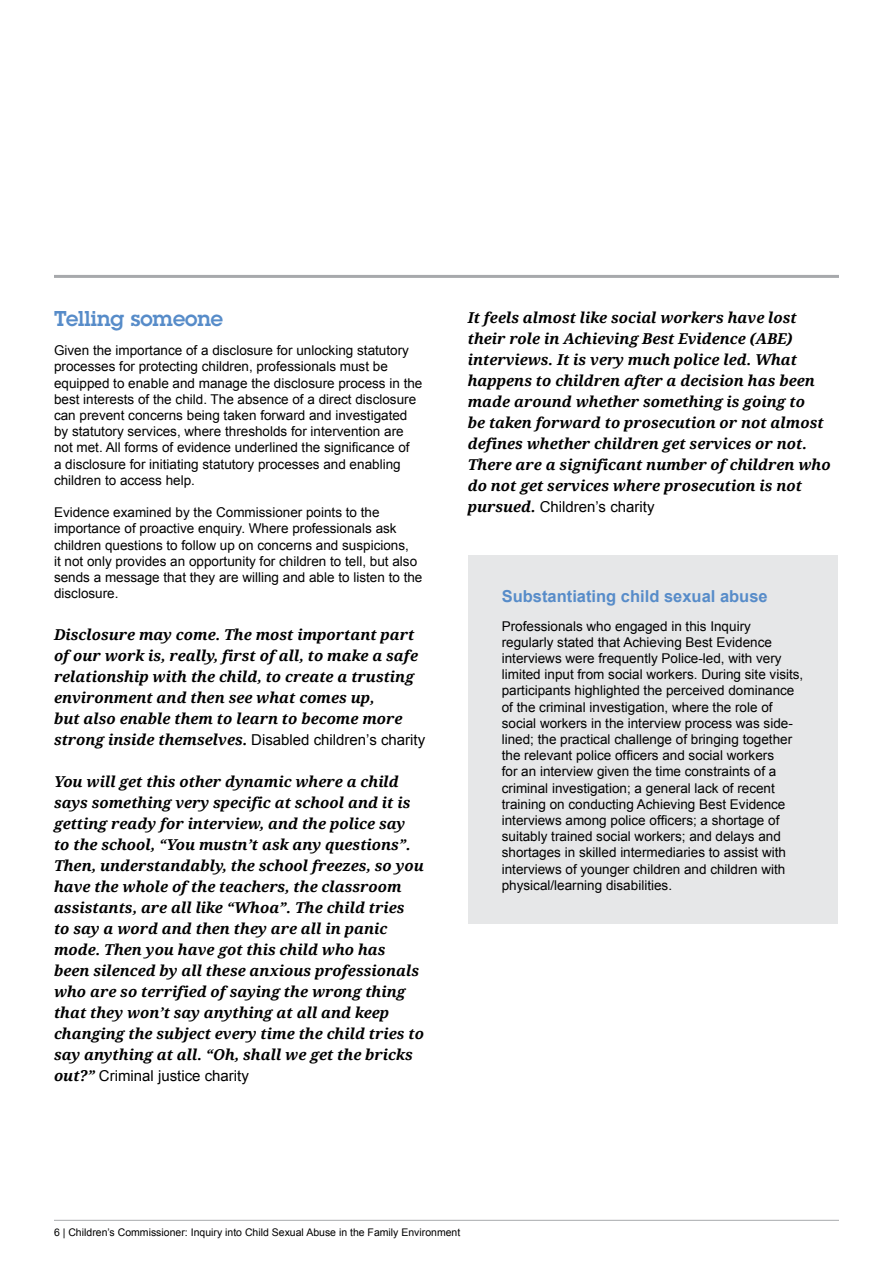
<style>
.page{position:relative;width:893px;height:1263px;background:#fff}
.page>*{position:absolute;margin:0;border:0;box-sizing:border-box;transform-origin:0 0}
.t1{font:600 21px "Lubalin Graph Std";color:#578cc9}
.t2{font:700 16.5px "Arial";color:#578cc9}
.t3{font:italic 700 15px/21px "Droid Serif";color:#000}
.t4{font:15px "Arial";color:#000}
.t5{font:13.5px/16.2px "Arial";color:#000}
.t6{font:10.5px "Arial";color:#000}
.s1{font-family:"Droid Serif";font-weight:700;font-style:italic}
</style>
<div class="page">
<hr style="left:54px;top:1220px;width:785px;height:1px;background:#a7a9ac">
<hr style="left:54px;top:275px;width:785px;height:3px;background:#a7a9ac">
<div style="left:468px;top:556px;width:369px;height:368px;background:#e6e7e8"></div>
<h1 class="t1" style="left:54px;top:305px;width:171px">Telling someone</h1>
<p class="t5" style="left:54px;top:342px;width:370px">Given the importance of a disclosure for unlocking statutory processes for protecting children, professionals must be equipped to enable and manage the disclosure process in the best interests of the child. The absence of a direct disclosure can prevent concerns being taken forward and investigated by statutory services, where thresholds for intervention are not met. All forms of evidence underlined the significance of<br>a disclosure for initiating statutory processes and enabling children to access help.</p>
<p class="t5" style="left:54px;top:504px;width:370px">Evidence examined by the Commissioner points to the importance of proactive enquiry. Where professionals ask children questions to follow up on concerns and suspicions,<br>it not only provides an opportunity for children to tell, but also sends a message that they are willing and able to listen to the disclosure.</p>
<p class="t3" style="left:54px;top:624px;width:366px">Disclosure may come. The most important part of our work is, really, first of all, to make a safe relationship with the child, to create a trusting environment and then see what comes up,<br>but also enable them to learn to become more</p>
<p class="t4" style="left:54px;top:730px;width:373px"><span class="s1">strong inside themselves.</span> Disabled children’s charity</p>
<p class="t3" style="left:54px;top:771px;width:371px">You will get this other dynamic where a child says something very specific at school and it is getting ready for interview, and the police say to the school, “You mustn’t ask any questions”.<br>Then, understandably, the school freezes, so you have the whole of the teachers, the classroom assistants, are all like “Whoa”. The child tries<br>to say a word and then they are all in panic mode. Then you have got this child who has been silenced by all these anxious professionals who are so terrified of saying the wrong thing that they won’t say anything at all and keep changing the subject every time the child tries to say anything at all. “Oh, shall we get the bricks</p>
<p class="t4" style="left:54px;top:1066px;width:196px"><span class="s1">out?”</span> Criminal justice charity</p>
<p class="t3" style="left:468px;top:307px;width:364px">It feels almost like social workers have lost their role in Achieving Best Evidence (ABE) interviews. It is very much police led. What happens to children after a decision has been made around whether something is going to<br>be taken forward to prosecution or not almost defines whether children get services or not.<br>There are a significant number of children who do not get services where prosecution is not</p>
<p class="t4" style="left:468px;top:497px;width:188px"><span class="s1">pursued.</span> Children’s charity</p>
<p class="t2" style="left:502px;top:585px;width:267px">Substantiating child sexual abuse</p>
<p class="t5" style="left:502px;top:618px;width:303px">Professionals who engaged in this Inquiry regularly stated that Achieving Best Evidence interviews were frequently Police-led, with very limited input from social workers. During site visits, participants highlighted the perceived dominance of the criminal investigation, where the role of social workers in the interview process was side&shy;lined; the practical challenge of bringing together the relevant police officers and social workers<br>for an interview given the time constraints of a criminal investigation; a general lack of recent training on conducting Achieving Best Evidence interviews among police officers; a shortage of suitably trained social workers; and delays and shortages in skilled intermediaries to assist with interviews of younger children and children with physical/learning disabilities.</p>
<p class="t6" style="left:54px;top:1225px;width:408px">6 | Children’s Commissioner: Inquiry into Child Sexual Abuse in the Family Environment</p>
</div>
